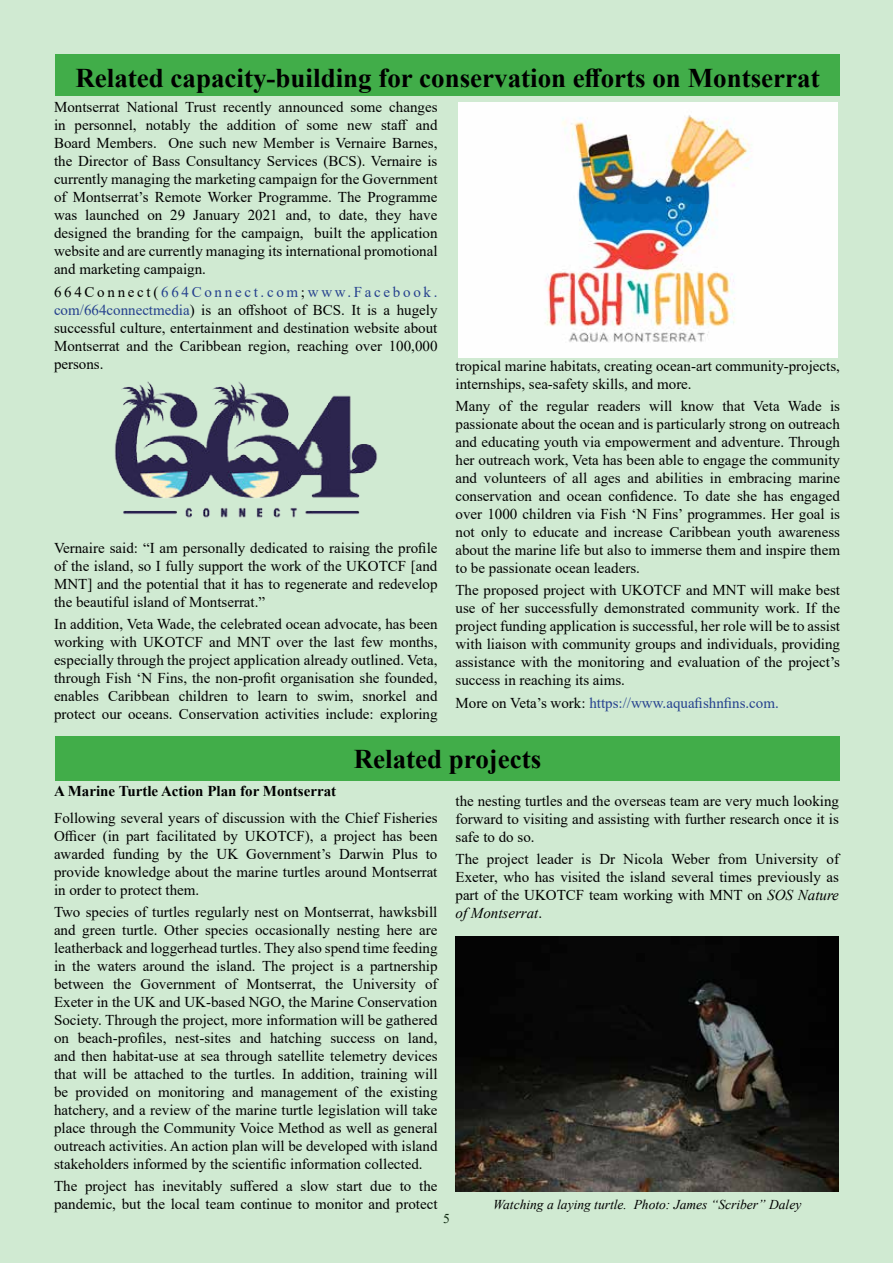
<style>
.page{position:relative;width:893px;height:1263px;background:#d0ead2}
.page>*{position:absolute;margin:0;border:0;box-sizing:border-box;transform-origin:0 0}
.t1{font:700 27px "Times New Roman";color:#000}
.t2{font:15px/18px "Times New Roman";color:#000;text-align:justify}
.t3{font:15px "Times New Roman";color:#25408e}
.t4{font:700 15px "Times New Roman";color:#000}
.t5{font:italic 13.5px "Times New Roman";color:#000}
.t6{font:13.5px "Times New Roman";color:#000}
.s1{color:#25408e}
.s2{color:#000}
.s3{font-style:italic}
</style>
<div class="page">
<div style="left:55px;top:736px;width:785px;height:44px;background:#41ad49"></div>
<img style="left:455px;top:936px;width:384px;height:256px">
<img style="left:114px;top:381px;width:264px;height:137px">
<img style="left:458px;top:102px;width:379px;height:256px">
<div style="left:55px;top:54px;width:785px;height:41px;background:#41ad49"></div>
<h1 class="t1" style="left:75px;top:58px;width:746px">Related capacity-building for conservation efforts on Montserrat</h1>
<p class="t2" style="left:54px;top:100px;width:385px">Montserrat National Trust recently announced some changes in personnel, notably the addition of some new staff and Board Members. One such new Member is Vernaire Barnes, the Director of Bass Consultancy Services (BCS). Vernaire is currently managing the marketing campaign for the Government of Montserrat’s Remote Worker Programme. The Programme was launched on 29 January 2021 and, to date, they have designed the branding for the campaign, built the application website and are currently managing its international promotional and marketing campaign.</p>
<p class="t2" style="left:54px;top:284px;width:385px">664Connect(<span class="s1">664Connect.com</span>;<span class="s1">www.Facebook. com/664connectmedia</span>) is an offshoot of BCS. It is a hugely successful culture, entertainment and destination w ebsite about Montserrat and the Caribbean region, reaching over 100,000 persons.</p>
<p class="t2" style="left:54px;top:538px;width:385px">Vernaire said: “I am personally dedicated to raising the profile of the island, so I fully support the work of the UKOTCF [and MNT] and the potential that it has to regenerate and redevelop the beautiful island of Montserrat.”</p>
<p class="t2" style="left:54px;top:617px;width:385px">In addition, Veta Wade, the celebrated ocean advocate, has been working with UKOTCF and MNT over the last few months, especially through the project application already outlined. Veta, through Fish ‘N Fins, the non-profit organisation she founded, enables Caribbean children to learn to swim, snorkel and protect our oceans. Conservation activities include: exploring</p>
<p class="t2" style="left:455px;top:358px;width:386px">tropical marine habitats, creating ocean-art community-projects, internships, sea-safety skills, and more.</p>
<p class="t2" style="left:455px;top:398px;width:386px">Many of the regular readers will know that Veta Wade is passionate about the ocean and is particularly strong on outreach and educating youth via empowerment and adventure. Through her outreach work, Veta has been able to engage the community and volunteers of all ages and abilities in embracing marine conservation and ocean confidence. To date she has engaged over 1000 children via Fish ‘N Fins’ programmes. Her goal is not only to educate and increase Caribbean youth awareness about the marine life but also to immerse them and inspire them to be passionate ocean leaders.</p>
<p class="t2" style="left:455px;top:583px;width:386px">The proposed project with UKOTCF and MNT will make best use of her successfully demonstrated community work. If the project funding application is successful, her role will be to assist with liaison with community groups and individuals, providing assistance with the monitoring and evaluation of the project’s success in reaching its aims.</p>
<p class="t3" style="left:455px;top:692px;width:325px"><span class="s2">More on Veta’s work:</span> https://www.aquafishnfins.com.</p>
<h1 class="t1" style="left:354px;top:750px;width:189px">Related projects</h1>
<p class="t4" style="left:54px;top:786px;width:284px">A Marine Turtle Action Plan for Montserrat</p>
<p class="t2" style="left:54px;top:810px;width:385px">Following several years of discussion with the Chief Fisheries Officer (in part facilitated by UKOTCF), a project has been awarded funding by the UK Government’s Darwin Plus to provide knowledge about the marine turtles around Montserrat in order to protect them.</p>
<p class="t2" style="left:54px;top:904px;width:385px">Two species of turtles regularly nest on Montserrat, hawksbill and green turtle. Other species occasionally nesting here are leatherback and loggerhead turtles. They also spend time feeding in the waters around the island. The project is a partnership between the Government of Montserrat, the University of Exeter in the UK and UK-based NGO, the Marine Conservation Society. Through the project, more information will be gathered on beach-profiles, nest-sites and hatching success on land, and then habitat-use at sea through satellite telemetry devices that will be attached to the turtles. In addition, training will be provided on monitoring and management of the existing hatchery, and a review of the marine turtle legislation will take place through the Community Voice Method as well as general outreach activities. An action plan will be developed with island stakeholders informed by the scientific information collected.</p>
<p class="t2" style="left:54px;top:1177px;width:385px">The project has inevitably suffered a slow start due to the pandemic, but the local team continue to monitor and protect</p>
<p class="t2" style="left:455px;top:793px;width:385px">the nesting turtles and the overseas team are very much looking forward to visiting and assisting with further research once it is safe to do so.</p>
<p class="t2" style="left:455px;top:851px;width:385px">The project leader is Dr Nicola Weber from University of Exeter, who has visited the island several times previously as part of the UKOTCF team working with MNT on <span class="s3">SOS Nature of Montserrat</span>.</p>
<p class="t5" style="left:493px;top:1199px;width:310px">Watching a laying turtle. Photo: James “Scriber” Daley</p>
<p class="t6" style="left:443px;top:1213px;width:8px">5</p>
</div>
